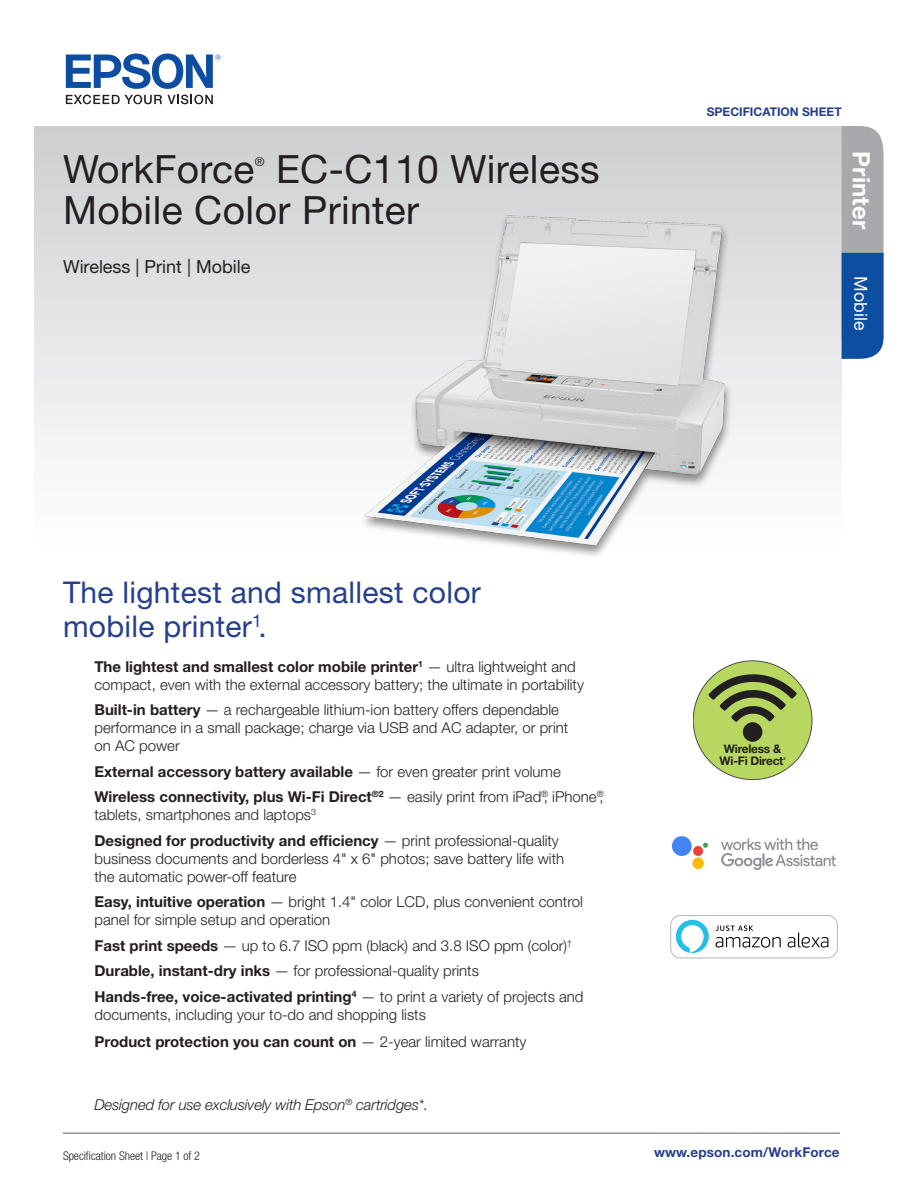
<style>
.page{position:relative;width:918px;height:1188px;background:#fff}
.page>*{position:absolute;margin:0;border:0;box-sizing:border-box;transform-origin:0 0}
.Top_Product_Name_P1{font:39px/40.5px "Helvetica Neue LT Std";letter-spacing:.01em;color:#231f20}
.Main_Blue_Heading_P1{font:30px/34.5px "Helvetica Neue LT Std";letter-spacing:.01em;color:#253f8e}
.t1{font:700 23.85px "Helvetica Neue LT Std";letter-spacing:.005em;color:#fff}
.Description_Points{font:18px "Helvetica Neue LT Std";color:#231f20}
.t2{font:17.85px "Helvetica Neue LT Std";letter-spacing:.005em;color:#fff}
.Bullets_with_Bold_Be{font:300 15px/18px "Helvetica Neue LT Std";color:#231f20}
.Bullets_with_Bold_Be-2{font:700 15px "Helvetica Neue LT Std";color:#231f20}
.Bullets_with_Bold_Be-3{font:italic 300 15px "Helvetica Neue LT Std";letter-spacing:-.01em;color:#231f20}
.Footer_URL{font:700 13.5px "Helvetica Neue LT Std";letter-spacing:.01em;color:#253f8e}
.Top_Product_Name_P1-2{font:12.3px "Helvetica Neue LT Std";color:#231f20}
.t3{font:300 condensed 12px "Helvetica Neue LT Std";letter-spacing:-.005em;color:#231f20}
.t4{font:700 12px "Helvetica Neue LT Std";color:#253f8e}
.t5{font:700 11.85px/11.9px "Helvetica Neue LT Std";letter-spacing:-.02em;color:#231f20;text-align:center}
.t6{font:700 3.9px "Helvetica Neue LT Std";color:#231f20}
.s1{font-weight:700}
.s2{font-weight:300}
</style>
<div class="page">
<svg style="left:66px;top:95px;width:96px;height:9px"></svg>
<svg style="left:168px;top:95px;width:45px;height:9px"></svg>
<svg style="left:66px;top:54px;width:155px;height:35px"></svg>
<div style="left:35px;top:126px;width:807px;height:441px;background:linear-gradient(to bottom,#cdcfd1,#fff)"></div>
<svg style="left:842px;top:126px;width:42px;height:233px;background:#6382a8"></svg>
<hr style="left:63px;top:1132px;width:777px;height:2px;background:#939598">
<div style="left:360px;top:214px;width:373px;height:345px;background:#231f20;opacity:.5"></div>
<img style="left:362px;top:207px;width:368px;height:348px">
<div style="left:693px;top:661px;width:119px;height:119px;background:#b7d760;border-radius:50%"></div>
<div style="left:743px;top:722px;width:19px;height:20px;background:#231f20;border-radius:50%"></div>
<svg style="left:706px;top:666px;width:93px;height:58px"></svg>
<div style="left:671px;top:915px;width:167px;height:43px;border:1px solid #b5b7b9;border-radius:10px"></div>
<svg style="left:716px;top:937px;width:65px;height:11px"></svg>
<svg style="left:788px;top:933px;width:40px;height:15px"></svg>
<svg style="left:716px;top:925px;width:37px;height:6px"></svg>
<svg style="left:676px;top:920px;width:33px;height:33px"></svg>
<img style="left:671px;top:836px;width:165px;height:34px">
<p class="Top_Product_Name_P1" style="left:63px;top:149px;width:538px;text-indent:213px">EC-C110 Wireless<br>Mobile Color Printer</p>
<p class="Description_Points" style="left:63px;top:256px;width:189px">Wireless | Print | Mobile</p>
<p class="Top_Product_Name_P1" style="left:63px;top:149px;width:193px">WorkForce</p>
<p class="Top_Product_Name_P1-2" style="left:255px;top:154px;width:11px">®</p>
<p class="t4" style="left:707px;top:104px;width:136px">SPECIFICATION SHEET</p>
<p class="t1" style="left:876px;top:151px;width:79px;rotate:90deg">Printer</p>
<p class="t2" style="left:871px;top:276px;width:56px;rotate:90deg">Mobile</p>
<p class="Main_Blue_Heading_P1" style="left:63px;top:574px;width:419px">The lightest and smallest color mobile printer<sup>1</sup>.</p>
<p class="Bullets_with_Bold_Be" style="left:94px;top:657px;width:491px"><span class="s1">The lightest and smallest color mobile printer</span><sup>1</sup> — ultra lightweight and compact, even with the external accessory battery; the ultimate in portability</p>
<p class="Bullets_with_Bold_Be" style="left:94px;top:701px;width:475px"><span class="s1">Built-in battery</span> — a rechargeable lithium-ion battery offers dependable performance in a small package; charge via USB and AC adapter, or print on AC power</p>
<p class="Bullets_with_Bold_Be-2" style="left:94px;top:762px;width:468px">External accessory battery available <span class="s2">— for even greater print volume</span></p>
<p class="Bullets_with_Bold_Be" style="left:94px;top:788px;width:511px"><span class="s1">Wireless connectivity, plus Wi-Fi Direct</span><sup>®2</sup> — easily print from iPad<sup>®</sup>, iPhone<sup>®</sup>, tablets, smartphones and laptops<sup>3</sup></p>
<p class="Bullets_with_Bold_Be" style="left:94px;top:831px;width:471px"><span class="s1">Designed for productivity and efficiency</span> — print professional-quality business documents and borderless 4" x 6" photos; save battery life with the automatic power-off feature</p>
<p class="Bullets_with_Bold_Be" style="left:94px;top:893px;width:490px"><span class="s1">Easy, intuitive operation</span> — bright 1.4" color LCD, plus convenient control panel for simple setup and operation</p>
<p class="Bullets_with_Bold_Be" style="left:94px;top:936px;width:479px"><span class="s1">Fast print speeds</span> — up to 6.7 ISO ppm (black) and 3.8 ISO ppm (color)<sup>†</sup></p>
<p class="Bullets_with_Bold_Be" style="left:94px;top:962px;width:386px"><span class="s1">Durable, instant-dry inks</span> — for professional-quality prints</p>
<p class="Bullets_with_Bold_Be" style="left:94px;top:987px;width:491px"><span class="s1">Hands-free, voice-activated printing</span><sup>4</sup> — to print a variety of projects and documents, including your to-do and shopping lists</p>
<p class="Bullets_with_Bold_Be-2" style="left:94px;top:1032px;width:434px">Product protection you can count on <span class="s2">— 2-year limited warranty</span></p>
<p class="Bullets_with_Bold_Be-3" style="left:94px;top:1096px;width:335px">Designed for use exclusively with Epson<sup>®</sup> cartridges*.</p>
<p class="t3" style="left:63px;top:1149px;width:139px">Specification Sheet | Page 1 of 2</p>
<p class="t5" style="left:720px;top:743px;width:65px">Wireless &amp;<br>Wi-Fi Direct</p>
<p class="t6" style="left:784px;top:756px;width:4px">2</p>
<p class="Footer_URL" style="left:654px;top:1144px;width:187px">www.epson.com/WorkForce</p>
</div>
